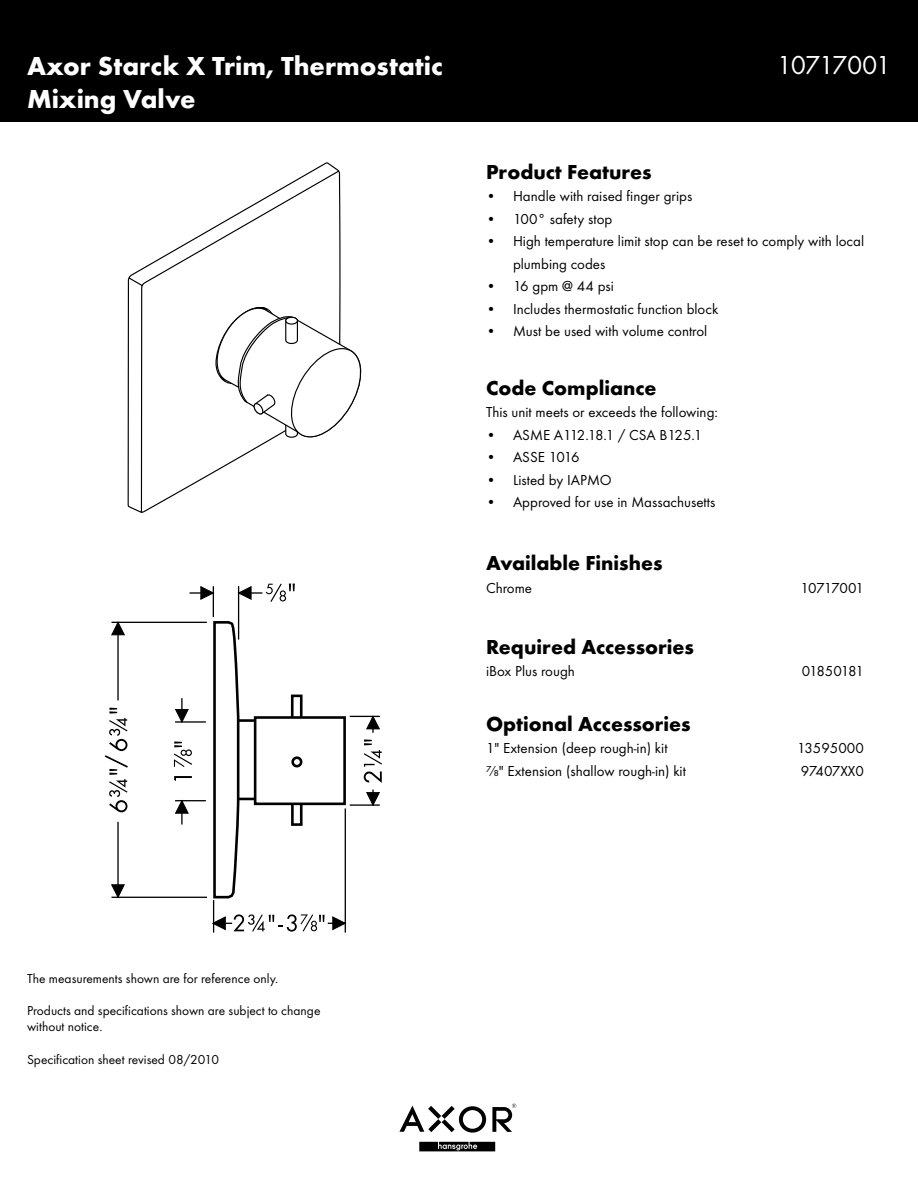
<style>
.page{position:relative;width:918px;height:1188px;background:#fff}
.page>*{position:absolute;margin:0;border:0;box-sizing:border-box;transform-origin:0 0}
.t1{font:700 27px/32.4px "Futura TOT";color:#fff}
.t2{font:27px "Futura TOT Boo";letter-spacing:-.045em;color:#fff}
.t3{font:700 21px "Futura TOT";color:#000}
.t4{font:15px/22.5px "Futura TOT Boo";color:#000;text-align:justify}
.t5{font:15px "Futura TOT Boo";letter-spacing:-.045em;color:#000}
.t6{font:15px "Futura TOT Boo";letter-spacing:-.07em;color:#000}
.t7{font:13.5px/16.2px "Futura TOT Boo";color:#000}
</style>
<div class="page">
<div style="left:0;top:0;width:918px;height:121px;background:#000"></div>
<svg style="left:492px;top:1104px;width:24px;height:28px"></svg>
<svg style="left:399px;top:1106px;width:87px;height:27px"></svg>
<svg style="left:419px;top:1142px;width:76px;height:9px"></svg>
<svg style="left:127px;top:162px;width:214px;height:351px"></svg>
<svg style="left:216px;top:307px;width:145px;height:135px"></svg>
<svg style="left:213px;top:620px;width:49px;height:279px"></svg>
<div style="left:291px;top:695px;width:12px;height:30px;border:3px solid #000"></div>
<div style="left:291px;top:798px;width:12px;height:28px;border:3px solid #000"></div>
<div style="left:255px;top:718px;width:90px;height:86px;background:#fff"></div>
<div style="left:254px;top:716px;width:92px;height:89px;border:3px solid #000"></div>
<div style="left:291px;top:756px;width:11px;height:11px;border:3px solid #000;border-radius:50%"></div>
<hr style="left:117px;top:822px;width:2px;height:69px;background:#000">
<svg style="left:112px;top:885px;width:12px;height:12px"></svg>
<svg style="left:112px;top:623px;width:12px;height:12px"></svg>
<hr style="left:181px;top:801px;width:2px;height:24px;background:#000">
<hr style="left:175px;top:800px;width:31px;height:1px;background:#000">
<hr style="left:112px;top:897px;width:95px;height:1px;background:#000">
<hr style="left:112px;top:622px;width:95px;height:1px;background:#000">
<hr style="left:117px;top:629px;width:2px;height:71px;background:#000">
<svg style="left:176px;top:801px;width:12px;height:12px"></svg>
<hr style="left:175px;top:721px;width:31px;height:2px;background:#000">
<svg style="left:176px;top:698px;width:12px;height:24px"></svg>
<hr style="left:190px;top:592px;width:23px;height:2px;background:#000">
<hr style="left:213px;top:586px;width:1px;height:31px;background:#000">
<svg style="left:201px;top:587px;width:12px;height:12px"></svg>
<hr style="left:238px;top:586px;width:1px;height:54px;background:#000">
<hr style="left:213px;top:900px;width:1px;height:33px;background:#000">
<hr style="left:345px;top:808px;width:1px;height:125px;background:#000">
<hr style="left:350px;top:804px;width:30px;height:2px;background:#000">
<svg style="left:367px;top:790px;width:12px;height:15px"></svg>
<hr style="left:350px;top:716px;width:30px;height:1px;background:#000">
<svg style="left:367px;top:717px;width:12px;height:16px"></svg>
<svg style="left:174px;top:776px;width:18px;height:5px"></svg>
<svg style="left:174px;top:741px;width:18px;height:26px"></svg>
<svg style="left:238px;top:584px;width:57px;height:18px"></svg>
<svg style="left:364px;top:739px;width:18px;height:44px"></svg>
<svg style="left:214px;top:914px;width:131px;height:18px"></svg>
<svg style="left:105px;top:708px;width:23px;height:104px"></svg>
<h1 class="t1" style="left:27px;top:50px;width:417px">Axor Starck X Trim, Thermostatic<br>Mixing Valve</h1>
<h1 class="t2" style="left:777px;top:49px;width:116px">10717001</h1>
<h2 class="t3" style="left:486px;top:159px;width:167px">Product Features</h2>
<p class="t4" style="left:513px;top:185px;width:353px;text-align:left">Handle with raised finger grips<br>100° safety stop<br>High temperature limit stop can be reset to comply with local plumbing codes<br>16 gpm @ 44 psi<br>Includes thermostatic function block<br>Must be used with volume control</p>
<p class="t4" style="left:486px;top:185px;width:12px">• • •</p>
<p class="t4" style="left:486px;top:275px;width:12px">• • •</p>
<h2 class="t3" style="left:486px;top:375px;width:172px">Code Compliance</h2>
<p class="t4" style="left:513px;top:401px;width:206px;text-align:left;text-indent:-27px">This unit meets or exceeds the following:<br>ASME A112.18.1 / CSA B125.1<br>ASSE 1016<br>Listed by IAPMO<br>Approved for use in Massachusetts</p>
<p class="t4" style="left:486px;top:423px;width:12px">• • • •</p>
<h2 class="t3" style="left:486px;top:550px;width:178px">Available Finishes</h2>
<p class="t4" style="left:486px;top:576px;width:48px">Chrome</p>
<p class="t5" style="left:801px;top:579px;width:65px">10717001</p>
<h2 class="t3" style="left:486px;top:634px;width:209px">Required Accessories</h2>
<p class="t4" style="left:486px;top:660px;width:90px">iBox Plus rough</p>
<p class="t6" style="left:802px;top:662px;width:64px">01850181</p>
<p class="t7" style="left:27px;top:970px;width:253px">The measurements shown are for reference only.</p>
<p class="t7" style="left:27px;top:1002px;width:295px">Products and specifications shown are subject to change without notice.</p>
<p class="t7" style="left:27px;top:1051px;width:194px">Specification sheet revised 08/2010</p>
<h2 class="t3" style="left:486px;top:711px;width:206px">Optional Accessories</h2>
<p class="t4" style="left:486px;top:737px;width:183px">1" Extension (deep rough-in) kit</p>
<p class="t4" style="left:797px;top:737px;width:68px">13595000</p>
<p class="t4" style="left:486px;top:759px;width:201px">⅞" Extension (shallow rough-in) kit</p>
<p class="t4" style="left:801px;top:759px;width:65px">97407XX0</p>
</div>
